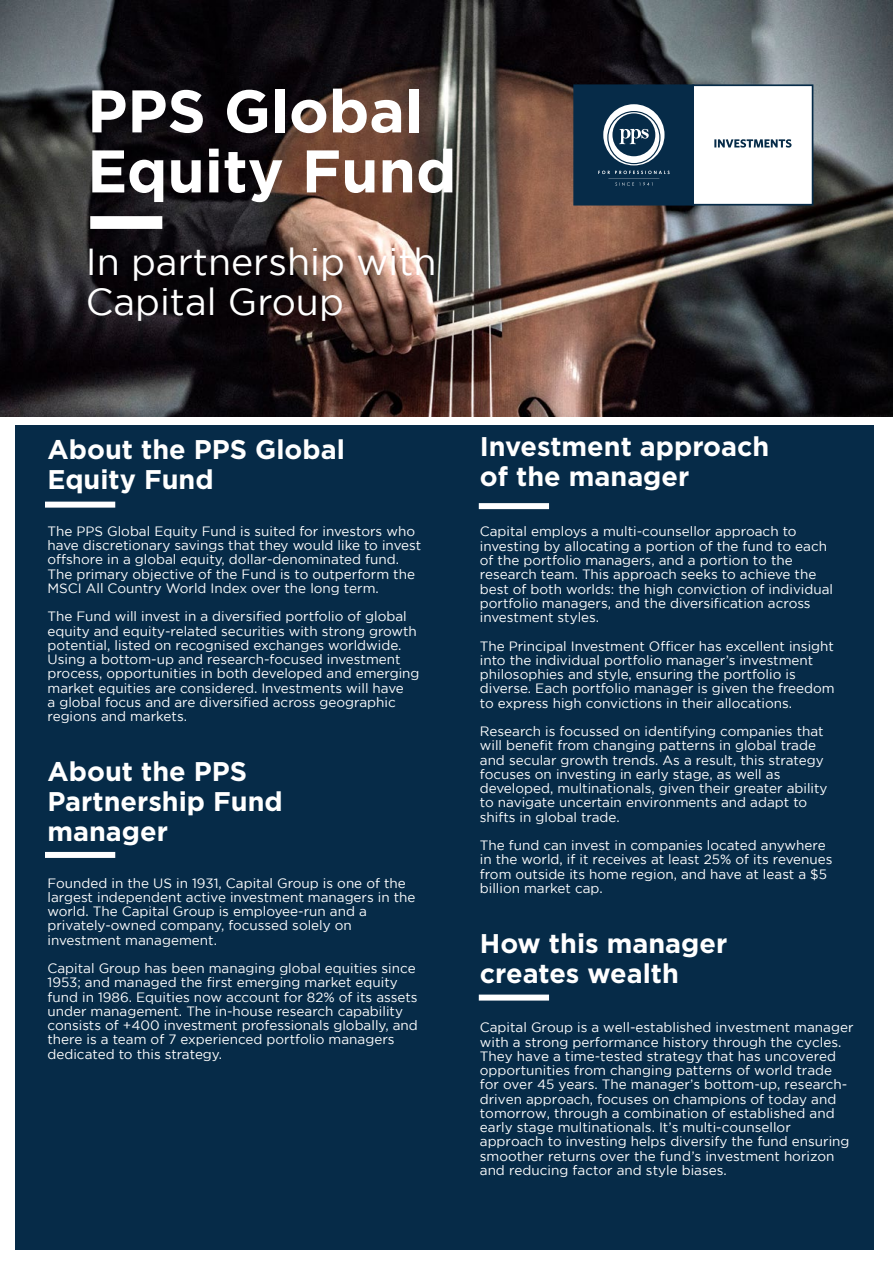
<style>
.page{position:relative;width:893px;height:1263px;background:#fff}
.page>*{position:absolute;margin:0;border:0;box-sizing:border-box;transform-origin:0 0}
.t1{font:700 60px "Gotham";color:#fff}
.t2{font:37.5px/40.5px "Gotham";color:#fff}
.t3{font:700 27px/30px "Gotham";color:#fff}
.t4{font:13.5px/14.2px "Gotham";color:#fff}
</style>
<div class="page">
<img style="left:0;top:0;width:893px;height:417px">
<div style="left:90px;top:216px;width:72px;height:13px;background:#fff"></div>
<div style="left:573px;top:84px;width:121px;height:122px;background:#062b48;border:2px solid #062b48"></div>
<div style="left:692px;top:84px;width:121px;height:122px;background:#fff;border:2px solid #062b48"></div>
<svg style="left:598px;top:171px;width:72px;height:15px"></svg>
<svg style="left:603px;top:104px;width:61px;height:61px"></svg>
<svg style="left:714px;top:139px;width:77px;height:9px"></svg>
<div style="left:16px;top:425px;width:858px;height:825px;background:#062b48"></div>
<div style="left:45px;top:502px;width:70px;height:6px;background:#fff"></div>
<div style="left:45px;top:852px;width:70px;height:6px;background:#fff"></div>
<div style="left:479px;top:503px;width:70px;height:6px;background:#fff"></div>
<div style="left:479px;top:994px;width:70px;height:6px;background:#fff"></div>
<p class="t1" style="left:87px;top:71px;width:337px">PPS Global</p>
<p class="t1" style="left:87px;top:131px;width:371px">Equity Fund</p>
<p class="t2" style="left:86px;top:241px;width:352px">In partnership with<br>Capital Group</p>
<p class="t3" style="left:48px;top:434px;width:299px">About the PPS Global</p>
<p class="t3" style="left:48px;top:464px;width:168px">Equity Fund</p>
<p class="t4" style="left:48px;top:524px;width:375px">The PPS Global Equity Fund is suited for investors who have discretionary savings that they would like to invest offshore in a global equity, dollar-denominated fund.<br>The primary objective of the Fund is to outperform the MSCI All Country World Index over the long term.</p>
<p class="t4" style="left:48px;top:609px;width:374px">The Fund will invest in a diversified portfolio of global equity and equity-related securities with strong growth potential, listed on recognised exchanges worldwide.<br>Using a bottom-up and research-focused investment process, opportunities in both developed and emerging market equities are considered. Investments will have<br>a global focus and are diversified across geographic regions and markets.</p>
<p class="t3" style="left:48px;top:756px;width:237px">About the PPS<br>Partnership Fund manager</p>
<p class="t4" style="left:48px;top:875px;width:370px">Founded in the US in 1931, Capital Group is one of the largest independent active investment managers in the world. The Capital Group is employee-run and a</p>
<p class="t4" style="left:48px;top:918px;width:306px">privately-owned company, focussed solely on</p>
<p class="t4" style="left:48px;top:932px;width:171px">investment management.</p>
<p class="t4" style="left:48px;top:961px;width:372px">Capital Group has been managing global equities since 1953; and managed the first emerging market equity fund in 1986. Equities now account for 82% of its assets under management. The in-house research capability consists of +400 investment professionals globally, and there is a team of 7 experienced portfolio managers dedicated to this strategy.</p>
<p class="t3" style="left:480px;top:431px;width:291px">Investment approach of the manager</p>
<p class="t4" style="left:480px;top:524px;width:318px">Capital employs a multi-counsellor approach to</p>
<p class="t4" style="left:480px;top:539px;width:355px">investing by allocating a portion of the fund to each of the portfolio managers, and a portion to the research team. This approach seeks to achieve the best of both worlds: the high conviction of individual portfolio managers, and the diversification across</p>
<p class="t4" style="left:480px;top:610px;width:121px">investment styles.</p>
<p class="t4" style="left:480px;top:638px;width:356px">The Principal Investment Officer has excellent insight into the individual portfolio manager’s investment</p>
<p class="t4" style="left:480px;top:667px;width:317px">philosophies and style, ensuring the portfolio is</p>
<p class="t4" style="left:480px;top:681px;width:356px">diverse. Each portfolio manager is given the freedom to express high convictions in their allocations.</p>
<p class="t4" style="left:480px;top:724px;width:345px">Research is focussed on identifying companies that will benefit from changing patterns in global trade and secular growth trends. As a result, this strategy focuses on investing in early stage, as well as</p>
<p class="t4" style="left:480px;top:781px;width:349px">developed, multinationals, given their greater ability to navigate uncertain environments and adapt to shifts in global trade.</p>
<p class="t4" style="left:480px;top:838px;width:354px">The fund can invest in companies located anywhere in the world, if it receives at least 25% of its revenues from outside its home region, and have at least a $5 billion market cap.</p>
<p class="t3" style="left:480px;top:928px;width:249px">How this manager creates wealth</p>
<p class="t4" style="left:480px;top:1020px;width:375px">Capital Group is a well-established investment manager with a strong performance history through the cycles.</p>
<p class="t4" style="left:480px;top:1049px;width:369px">They have a time-tested strategy that has uncovered opportunities from changing patterns of world trade for over 45 years. The manager’s bottom-up, research&shy;driven approach, focuses on champions of today and</p>
<p class="t4" style="left:480px;top:1106px;width:356px">tomorrow, through a combination of established and early stage multinationals. It’s multi-counsellor</p>
<p class="t4" style="left:480px;top:1134px;width:371px">approach to investing helps diversify the fund ensuring smoother returns over the fund’s investment horizon and reducing factor and style biases.</p>
</div>
